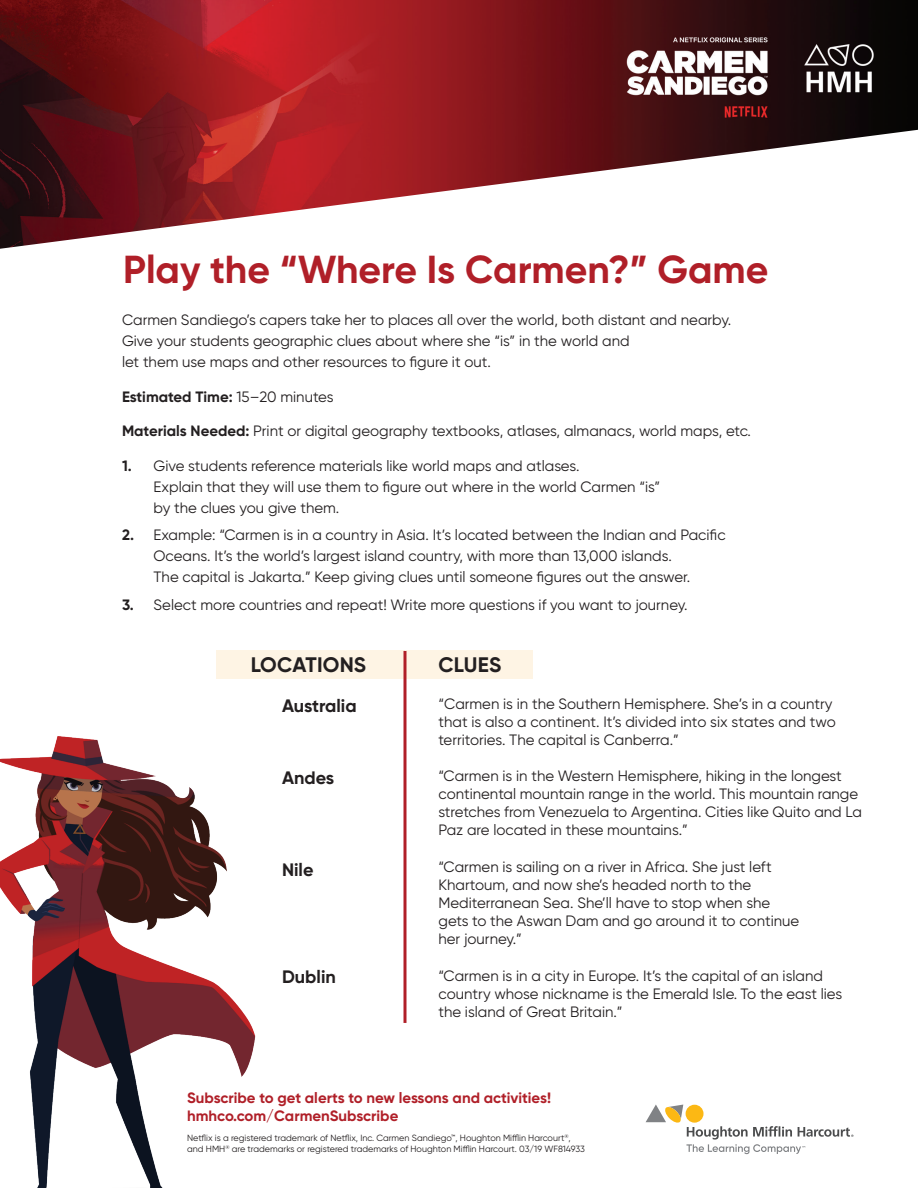
<style>
.page{position:relative;width:918px;height:1188px;background:#fff}
.page>*{position:absolute;margin:0;border:0;box-sizing:border-box;transform-origin:0 0}
.t1{font:700 39px "Gilroy";color:#b01f28}
.t2{font:700 21px "Gilroy";letter-spacing:.005em;color:#231f20}
.t3{font:700 18px "Gilroy";color:#231f20}
.t4{font:15px/18px "Gilroy";color:#231f20}
.t5{font:700 15px/18px "Gilroy";color:#b01f28}
.t6{font:700 15px "Gilroy";color:#231f20}
.t7{font:9px/10.8px "Gilroy";color:#231f20}
.s1{font-weight:400}
.s2{font-weight:700}
</style>
<div class="page">
<div style="left:406px;top:651px;width:126px;height:28px;background:#fef4e4"></div>
<div style="left:216px;top:651px;width:188px;height:28px;background:#fef4e4"></div>
<hr style="left:404px;top:651px;width:2px;height:372px;background:#b01f28">
<img style="left:0;top:0;width:918px;height:249px">
<svg style="left:646px;top:1104px;width:207px;height:50px"></svg>
<img style="left:0;top:736px;width:256px;height:452px">
<h1 class="t1" style="left:123px;top:245px;width:647px">Play the “Where Is Carmen?” Game</h1>
<p class="t4" style="left:122px;top:309px;width:611px;line-height:21px">Carmen Sandiego’s capers take her to places all over the world, both distant and nearby.<br>Give your students geographic clues about where she “is” in the world and<br>let them use maps and other resources to figure it out.</p>
<p class="t6" style="left:122px;top:387px;width:213px">Estimated Time: <span class="s1">15–20 minutes</span></p>
<p class="t4" style="left:122px;top:422px;width:631px"><span class="s2">Materials Needed:</span> Print or digital geography textbooks, atlases, almanacs, world maps, etc.</p>
<p class="t4" style="left:154px;top:455px;width:508px;line-height:21px;text-indent:-32px"><span class="s2">1.</span> Give students reference materials like world maps and atlases.<br>Explain that they will use them to figure out where in the world Carmen “is” by the clues you give them.</p>
<p class="t4" style="left:154px;top:525px;width:574px;line-height:21px;text-indent:-32px"><span class="s2">2.</span> Example: “Carmen is in a country in Asia. It’s located between the Indian and Pacific<br>Oceans. It’s the world’s largest island country, with more than 13,000 islands.<br>The capital is Jakarta.” Keep giving clues until someone figures out the answer.</p>
<p class="t4" style="left:122px;top:596px;width:567px"><span class="s2">3.</span> Select more countries and repeat! Write more questions if you want to journey.</p>
<h2 class="t2" style="left:251px;top:652px;width:117px">LOCATIONS</h2>
<h2 class="t2" style="left:439px;top:652px;width:64px">CLUES</h2>
<p class="t3" style="left:282px;top:695px;width:76px">Australia</p>
<p class="t4" style="left:438px;top:694px;width:399px">“Carmen is in the Southern Hemisphere. She’s in a country that is also a continent. It’s divided into six states and two territories. The capital is Canberra.”</p>
<p class="t4" style="left:438px;top:767px;width:425px">“Carmen is in the Western Hemisphere, hiking in the longest continental mountain range in the world. This mountain range stretches from Venezuela to Argentina. Cities like Quito and La Paz are located in these mountains.”</p>
<p class="t4" style="left:438px;top:858px;width:362px">“Carmen is sailing on a river in Africa. She just left Khartoum, and now she’s headed north to the Mediterranean Sea. She’ll have to stop when she gets to the Aswan Dam and go around it to continue her journey.”</p>
<p class="t4" style="left:438px;top:967px;width:405px">“Carmen is in a city in Europe. It’s the capital of an island country whose nickname is the Emerald Isle. To the east lies the island of Great Britain.”</p>
<p class="t3" style="left:282px;top:766px;width:54px">Andes</p>
<p class="t3" style="left:282px;top:859px;width:33px">Nile</p>
<p class="t3" style="left:282px;top:966px;width:55px">Dublin</p>
<p class="t5" style="left:187px;top:1089px;width:365px">Subscribe to get alerts to new lessons and activities! hmhco.com/CarmenSubscribe</p>
<p class="t7" style="left:187px;top:1133px;width:399px">Netflix is a registered trademark of Netflix, Inc. Carmen Sandiego™, Houghton Mifflin Harcourt<sup>®</sup>, and HMH<sup>®</sup> are trademarks or registered trademarks of Houghton Mifflin Harcourt. 03/19 WF814933</p>
</div>
